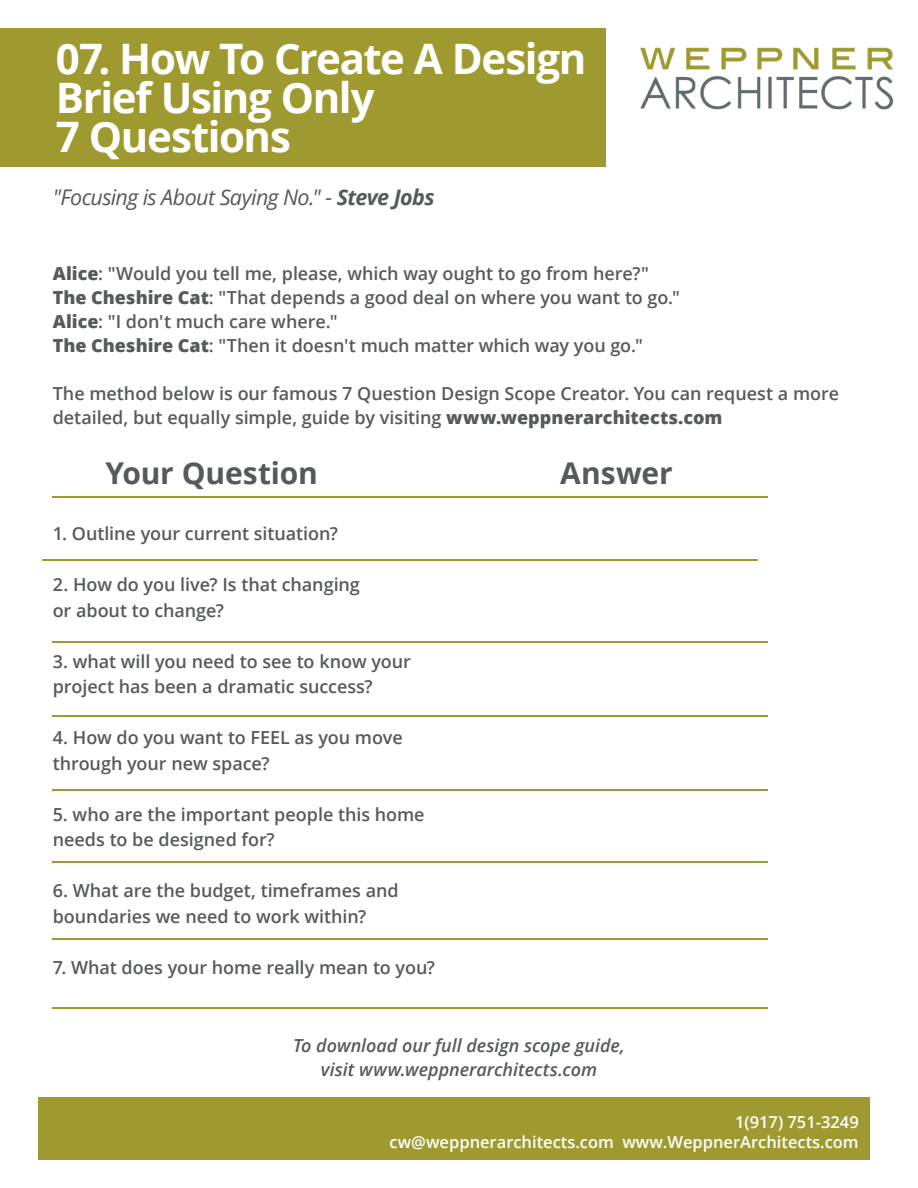
<style>
.page{position:relative;width:918px;height:1188px;background:#fff}
.page>*{position:absolute;margin:0;border:0;box-sizing:border-box;transform-origin:0 0}
.t1{font:700 42px/39px "Open Sans";letter-spacing:-.03em;color:#fff}
.t2{font:700 30px "Open Sans";letter-spacing:-.005em;color:#575a5b}
.t3{font:italic 21.6px "Open Sans";letter-spacing:-.03em;color:#575a5b}
.t4{font:600 18px/25.5px "Open Sans";letter-spacing:-.005em;color:#575a5b}
.t5{font:italic 600 18px/24px "Open Sans";color:#575a5b;text-align:center}
.t6{font:600 16.5px/19.8px "Open Sans";color:#fff;text-align:right}
.s1{font-weight:700}
.s2{font-weight:800}
</style>
<div class="page">
<div style="left:38px;top:1097px;width:831px;height:63px;background:#9f9a30"></div>
<div style="left:0;top:28px;width:606px;height:139px;background:#9f9a30"></div>
<img style="left:640px;top:47px;width:253px;height:63px">
<hr style="left:53px;top:496px;width:715px;height:1px;background:#9f9a30">
<hr style="left:43px;top:559px;width:715px;height:2px;background:#9f9a30">
<hr style="left:53px;top:641px;width:715px;height:2px;background:#9f9a30">
<hr style="left:53px;top:715px;width:715px;height:2px;background:#9f9a30">
<hr style="left:53px;top:789px;width:715px;height:2px;background:#9f9a30">
<hr style="left:53px;top:861px;width:715px;height:2px;background:#9f9a30">
<hr style="left:53px;top:938px;width:715px;height:1px;background:#9f9a30">
<hr style="left:53px;top:1007px;width:715px;height:2px;background:#9f9a30">
<h1 class="t1" style="left:56px;top:38px;width:532px">07. How To Create A Design<br>Brief Using Only<br>7 Questions</h1>
<p class="t3" style="left:53px;top:183px;width:383px">"Focusing is About Saying No." - <span class="s1">Steve Jobs</span></p>
<p class="t4" style="left:53px;top:261px;width:629px;line-height:24px"><span class="s2">Alice</span>: "Would you tell me, please, which way ought to go from here?" <span class="s2">The Cheshire Cat</span>: "That depends a good deal on where you want to go." <span class="s2">Alice</span>: "I don't much care where."<br><span class="s2">The Cheshire Cat</span>: "Then it doesn't much matter which way you go."</p>
<p class="t4" style="left:53px;top:381px;width:788px;line-height:24px">The method below is our famous 7 Question Design Scope Creator. You can request a more detailed, but equally simple, guide by visiting <span class="s2">www.weppnerarchitects.com</span></p>
<h2 class="t2" style="left:106px;top:452px;width:214px">Your Question</h2>
<h2 class="t2" style="left:560px;top:452px;width:114px">Answer</h2>
<p class="t4" style="left:53px;top:521px;width:287px">1. Outline your current situation?</p>
<p class="t4" style="left:53px;top:572px;width:309px">2. How do you live? Is that changing or about to change?</p>
<p class="t4" style="left:53px;top:648px;width:360px">3. what will you need to see to know your project has been a dramatic success?</p>
<p class="t4" style="left:53px;top:725px;width:352px">4. How do you want to FEEL as you move through your new space?</p>
<p class="t4" style="left:53px;top:801px;width:373px">5. who are the important people this home needs to be designed for?</p>
<p class="t4" style="left:53px;top:878px;width:347px">6. What are the budget, timeframes and boundaries we need to work within?</p>
<p class="t4" style="left:53px;top:954px;width:384px">7. What does your home really mean to you?</p>
<p class="t5" style="left:293px;top:1033px;width:333px">To download our full design scope guide, visit www.weppnerarchitects.com</p>
<p class="t6" style="left:390px;top:1112px;width:471px">1(917) 751-3249<br>cw@weppnerarchitects.com www.WeppnerArchitects.com</p>
</div>
